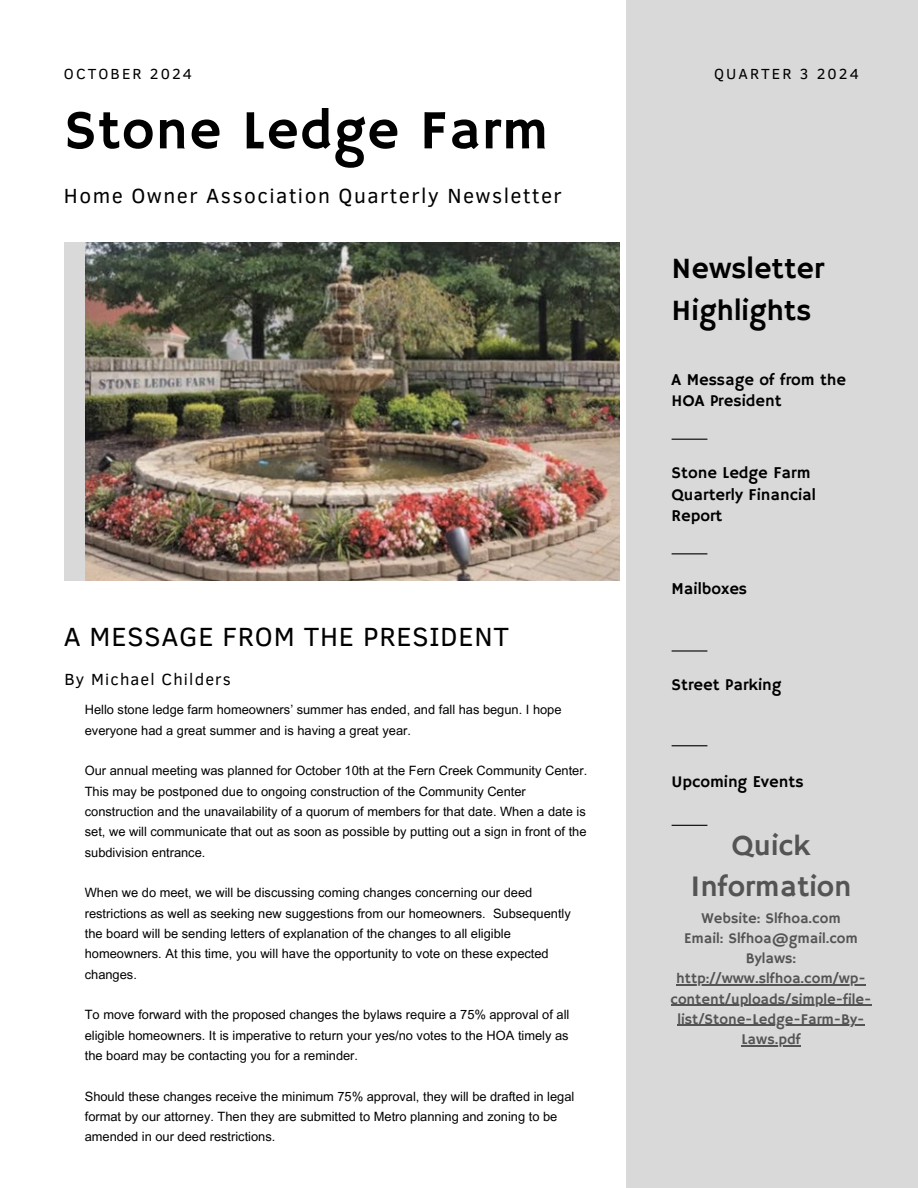
<style>
.page{position:relative;width:918px;height:1188px;background:#fff}
.page>*{position:absolute;margin:0;border:0;box-sizing:border-box;transform-origin:0 0}
.t1{font:55.5px "Hammersmith One";letter-spacing:.02em;color:#000001}
.t2{font:30px/41.7px "Hammersmith One";color:#000001}
.t3{font:29.7px/40.5px "Hammersmith One";color:#545454;text-align:center}
.t4{font:27px "Clear Sans";letter-spacing:.03em;color:#000001}
.t5{font:21px "Clear Sans";letter-spacing:.07em;color:#000001}
.t6{font:16.5px/21.3px "Hammersmith One";color:#000001}
.t7{font:16.5px "Clear Sans";letter-spacing:.07em;color:#000001}
.t8{font:15px "Clear Sans";letter-spacing:.14em;color:#000001}
.t9{font:14.85px "Hammersmith One";color:#545454}
.t10{font:12.9px/20.4px "Arial MT Pro";color:#000001}
</style>
<div class="page">
<div style="left:626px;top:0;width:292px;height:1188px;background:#d9d9d9"></div>
<hr style="left:672px;top:439px;width:35px;height:1px;background:#000001">
<hr style="left:672px;top:745px;width:35px;height:1px;background:#000001">
<hr style="left:672px;top:553px;width:35px;height:1px;background:#000001">
<hr style="left:672px;top:650px;width:35px;height:2px;background:#000001">
<img style="left:85px;top:242px;width:534px;height:339px">
<hr style="left:676px;top:984px;width:190px;height:2px;background:#545454">
<hr style="left:671px;top:1005px;width:201px;height:1px;background:#545454">
<hr style="left:677px;top:1025px;width:188px;height:1px;background:#545454">
<hr style="left:741px;top:1045px;width:60px;height:1px;background:#545454">
<div style="left:64px;top:242px;width:20px;height:339px;background:#d9d9d9"></div>
<hr style="left:672px;top:825px;width:35px;height:1px;background:#000001">
<p class="t8" style="left:64px;top:62px;width:130px">OCTOBER 2024</p>
<p class="t8" style="left:714px;top:62px;width:146px">QUARTER 3 2024</p>
<p class="t1" style="left:64px;top:98px;width:485px">Stone Ledge Farm</p>
<p class="t5" style="left:64px;top:180px;width:499px">Home Owner Association Quarterly Newsletter</p>
<h6 class="t4" style="left:64px;top:617px;width:447px">A MESSAGE FROM THE PRESIDENT</h6>
<h6 class="t7" style="left:65px;top:668px;width:168px">By Michael Childers</h6>
<h5 class="t10" style="left:85px;top:701px;width:478px">Hello stone ledge farm homeowners’ summer has ended, and fall has begun. I hope everyone had a great summer and is having a great year.</h5>
<h2 class="t10" style="left:85px;top:762px;width:504px">Our annual meeting was planned for October 10th at the Fern Creek Community Center.<br>This may be postponed due to ongoing construction of the Community Center construction and the unavailability of a quorum of members for that date. When a date is set, we will communicate that out as soon as possible by putting out a sign in front of the subdivision entrance.</h2>
<h6 class="t10" style="left:85px;top:884px;width:488px">When we do meet, we will be discussing coming changes concerning our deed restrictions as well as seeking new suggestions from our homeowners. Subsequently the board will be sending letters of explanation of the changes to all eligible homeowners. At this time, you will have the opportunity to vote on these expected changes.</h6>
<h6 class="t10" style="left:85px;top:1006px;width:486px;text-align:justify">To move forward with the proposed changes the bylaws require a 75% approval of all eligible homeowners. It is imperative to return your yes/no votes to the HOA timely as the board may be contacting you for a reminder.</h6>
<h6 class="t10" style="left:85px;top:1088px;width:491px">Should these changes receive the minimum 75% approval, they will be drafted in legal format by our attorney. Then they are submitted to Metro planning and zoning to be amended in our deed restrictions.</h6>
<p class="t2" style="left:672px;top:249px;width:154px">Newsletter<br>Highlights</p>
<p class="t6" style="left:672px;top:369px;width:176px">A Message of from the<br>HOA President</p>
<p class="t6" style="left:672px;top:463px;width:146px">Stone Ledge Farm<br>Quarterly Financial<br>Report</p>
<p class="t6" style="left:672px;top:579px;width:77px">Mailboxes</p>
<p class="t6" style="left:672px;top:675px;width:111px">Street Parking</p>
<p class="t6" style="left:672px;top:772px;width:134px">Upcoming Events</p>
<h5 class="t3" style="left:691px;top:827px;width:162px">Quick<br>Information</h5>
<h1 class="t9" style="left:701px;top:909px;width:141px">Website: Slfhoa.com</h1>
<h4 class="t9" style="left:684px;top:929px;width:175px">Email: Slfhoa@gmail.com</h4>
<h3 class="t9" style="left:746px;top:950px;width:52px">Bylaws:</h3>
<h6 class="t9" style="left:676px;top:970px;width:191px">http://www.slfhoa.com/wp-</h6>
<p class="t9" style="left:671px;top:990px;width:202px">content/uploads/simple-file-</p>
<p class="t9" style="left:677px;top:1010px;width:189px">list/Stone-Ledge-Farm-By-</p>
<p class="t9" style="left:741px;top:1031px;width:61px">Laws.pdf</p>
</div>
